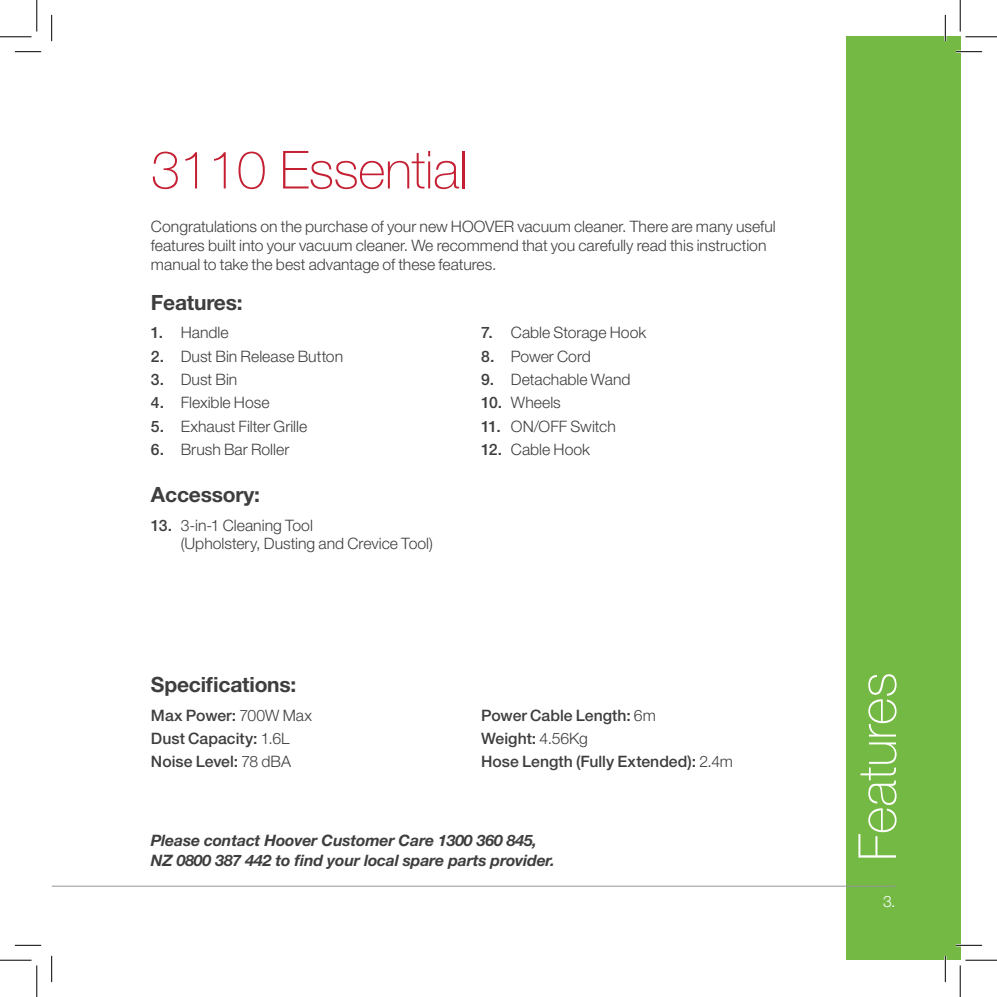
<style>
.page{position:relative;width:997px;height:997px;background:#fff}
.page>*{position:absolute;margin:0;border:0;box-sizing:border-box;transform-origin:0 0}
.Main_Heading{font:100 52.5px "Helvetica Neue LT Std";letter-spacing:-.01em;color:#c41f32}
.t1{font:100 52.5px "Helvetica Neue LT Std";color:#fff}
.Sub-Head{font:700 21px "Helvetica Neue LT Std";letter-spacing:-.01em;color:#3e3e3f}
.Body_List{font:300 15.75px/18.4px "Helvetica Neue LT Std";color:#3e3e3f}
.Body_Copy{font:300 15.75px/18.9px "Helvetica Neue LT Std";color:#3e3e3f}
.Body_List-2{font:500 15.75px "Helvetica Neue LT Std";color:#3e3e3f}
.Warning_Body_Copy{font:italic 700 15.75px/19.2px "Helvetica Neue LT Std";letter-spacing:-.01em;color:#3e3e3f}
.t2{font:300 15.75px "Helvetica Neue LT Std";color:#fff}
.s1{font-weight:500}
.s2{font-weight:300}
</style>
<div class="page">
<div style="left:845px;top:37px;width:114px;height:922px;background:#73b943"></div>
<hr style="left:52px;top:885px;width:843px;height:1px;background:#939598">
<hr style="left:955px;top:51px;width:26px;height:2px;background:#fff">
<hr style="left:955px;top:943px;width:26px;height:3px;background:#fff">
<hr style="left:943px;top:15px;width:3px;height:26px;background:#fff">
<hr style="left:943px;top:955px;width:3px;height:26px;background:#fff">
<svg style="left:15px;top:51px;width:26px;height:1px"></svg>
<svg style="left:955px;top:51px;width:26px;height:1px"></svg>
<svg style="left:15px;top:944px;width:26px;height:1px"></svg>
<svg style="left:955px;top:944px;width:26px;height:1px"></svg>
<svg style="left:51px;top:15px;width:1px;height:26px"></svg>
<svg style="left:51px;top:955px;width:1px;height:26px"></svg>
<svg style="left:944px;top:15px;width:1px;height:26px"></svg>
<svg style="left:944px;top:955px;width:1px;height:26px"></svg>
<hr style="left:0;top:36px;width:32px;height:1px;background:#000">
<hr style="left:965px;top:36px;width:31px;height:1px;background:#000">
<hr style="left:0;top:959px;width:32px;height:1px;background:#000">
<hr style="left:965px;top:959px;width:31px;height:1px;background:#000">
<hr style="left:36px;top:0;width:1px;height:32px;background:#000">
<hr style="left:36px;top:965px;width:1px;height:31px;background:#000">
<hr style="left:959px;top:0;width:1px;height:32px;background:#000">
<hr style="left:959px;top:965px;width:1px;height:31px;background:#000">
<p class="Main_Heading" style="left:151px;top:140px;width:318px">3110 Essential</p>
<p class="Body_Copy" style="left:151px;top:216px;width:626px">Congratulations on the purchase of your new HOOVER vacuum cleaner. There are many useful features built into your vacuum cleaner. We recommend that you carefully read this instruction manual to take the best advantage of these features.</p>
<p class="Sub-Head" style="left:151px;top:289px;width:93px">Features:</p>
<p class="Body_List" style="left:151px;top:323px;width:79px"><span class="s1">1.</span> Handle</p>
<p class="Body_List" style="left:151px;top:346px;width:194px"><span class="s1">2.</span> Dust Bin Release Button</p>
<p class="Body_List" style="left:151px;top:370px;width:88px"><span class="s1">3.</span> Dust Bin</p>
<p class="Body_List" style="left:151px;top:393px;width:120px"><span class="s1">4.</span> Flexible Hose</p>
<p class="Body_List" style="left:151px;top:416px;width:158px"><span class="s1">5.</span> Exhaust Filter Grille</p>
<p class="Body_List" style="left:151px;top:440px;width:140px"><span class="s1">6.</span> Brush Bar Roller</p>
<p class="Sub-Head" style="left:151px;top:481px;width:110px">Accessory:</p>
<p class="Body_List" style="left:181px;top:515px;width:254px;text-indent:-30px"><span class="s1">13.</span> 3-in-1 Cleaning Tool<br>(Upholstery, Dusting and Crevice Tool)</p>
<p class="Body_List" style="left:481px;top:323px;width:166px"><span class="s1">7.</span> Cable Storage Hook</p>
<p class="Body_List" style="left:481px;top:346px;width:111px"><span class="s1">8.</span> Power Cord</p>
<p class="Body_List" style="left:481px;top:370px;width:151px"><span class="s1">9.</span> Detachable Wand</p>
<p class="Body_List" style="left:481px;top:393px;width:81px"><span class="s1">10.</span> Wheels</p>
<p class="Body_List" style="left:481px;top:416px;width:136px"><span class="s1">11.</span> ON/OFF Switch</p>
<p class="Body_List" style="left:481px;top:440px;width:110px"><span class="s1">12.</span> Cable Hook</p>
<p class="Sub-Head" style="left:151px;top:671px;width:147px">Specifications:</p>
<p class="Body_List-2" style="left:151px;top:705px;width:163px">Max Power: <span class="s2">700W Max</span></p>
<p class="Body_List-2" style="left:151px;top:728px;width:140px">Dust Capacity: <span class="s2">1.6L</span></p>
<p class="Body_List-2" style="left:151px;top:752px;width:141px">Noise Level: <span class="s2">78 dBA</span></p>
<p class="Body_List-2" style="left:481px;top:705px;width:176px">Power Cable Length: <span class="s2">6m</span></p>
<p class="Body_List-2" style="left:481px;top:728px;width:108px">Weight: <span class="s2">4.56Kg</span></p>
<p class="Body_List-2" style="left:481px;top:752px;width:253px">Hose Length (Fully Extended): <span class="s2">2.4m</span></p>
<p class="Warning_Body_Copy" style="left:151px;top:830px;width:405px">Please contact Hoover Customer Care 1300 360 845,<br>NZ 0800 387 442 to find your local spare parts provider.</p>
<p class="t1" style="left:847px;top:860px;width:190px;rotate:-90deg">Features</p>
<p class="t2" style="left:882px;top:891px;width:14px">3.</p>
</div>
